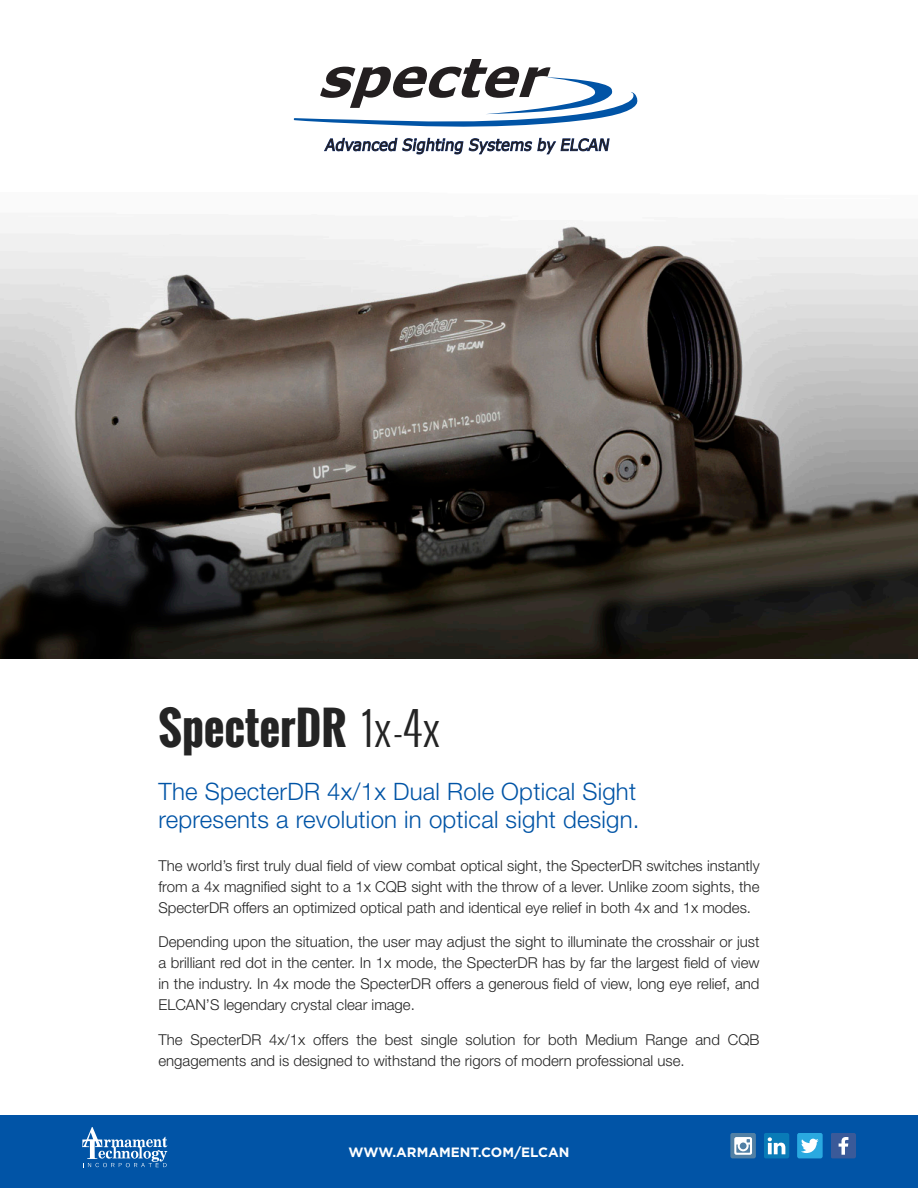
<style>
.page{position:relative;width:918px;height:1188px;background:#fff}
.page>*{position:absolute;margin:0;border:0;box-sizing:border-box;transform-origin:0 0}
.t1{font:700 45px "Oswald";color:#242424}
.t2{font:300 24px/28.8px "Helvetica Neue LT Std";letter-spacing:.01em;color:#0154a6}
.t3{font:300 15px/21px "Helvetica Neue LT Std";color:#242424;text-align:justify}
.t4{font:700 13.5px "Gotham";color:#fff}
.s1{font-weight:300}
</style>
<div class="page">
<svg style="left:294px;top:59px;width:344px;height:68px"></svg>
<svg style="left:324px;top:138px;width:286px;height:17px"></svg>
<div style="left:0;top:1115px;width:918px;height:73px;background:#0154a6"></div>
<svg style="left:82px;top:1127px;width:85px;height:40px"></svg>
<svg style="left:831px;top:1133px;width:25px;height:25px"></svg>
<svg style="left:764px;top:1133px;width:25px;height:25px"></svg>
<svg style="left:731px;top:1133px;width:25px;height:25px"></svg>
<svg style="left:797px;top:1133px;width:25px;height:25px"></svg>
<img style="left:0;top:223px;width:918px;height:436px">
<p class="t1" style="left:158px;top:694px;width:284px">SpecterDR <span class="s1">1x-4x</span></p>
<p class="t2" style="left:158px;top:776px;width:483px">The SpecterDR 4x/1x Dual Role Optical Sight represents a revolution in optical sight design.</p>
<p class="t3" style="left:158px;top:855px;width:603px">The world’s first truly dual field of view combat optical sight, the SpecterDR switches instantly from a 4x magnified sight to a 1x CQB sight with the throw of a lever. Unlike zoom sights, the SpecterDR offers an optimized optical path and identical eye relief in both 4x and 1x modes.</p>
<p class="t3" style="left:158px;top:931px;width:603px">Depending upon the situation, the user may adjust the sight to illuminate the crosshair or just a brilliant red dot in the center. In 1x mode, the SpecterDR has by far the largest field of view in the industry. In 4x mode the SpecterDR offers a generous field of view, long eye relief, and ELCAN’S legendary crystal clear image.</p>
<p class="t3" style="left:158px;top:1029px;width:603px">The SpecterDR 4x/1x offers the best single solution for both Medium Range and CQB engagements and is designed to withstand the rigors of modern professional use.</p>
<p class="t4" style="left:349px;top:1144px;width:222px">WWW.ARMAMENT.COM/ELCAN</p>
</div>
